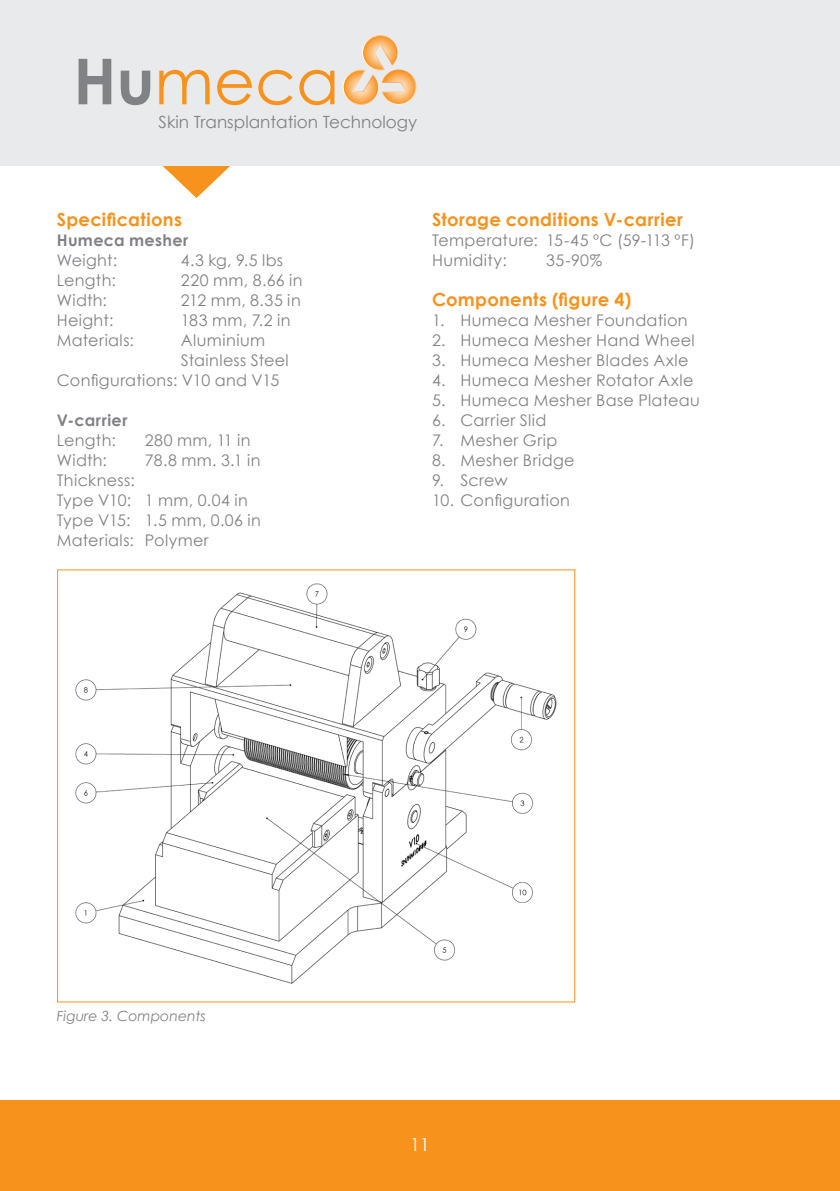
<style>
.page{position:relative;width:840px;height:1191px;background:#fff}
.page>*{position:absolute;margin:0;border:0;box-sizing:border-box;transform-origin:0 0}
.t1{font:63.2px "Century Gothic";color:#f7931d}
.t2{font:35.2px "Century Gothic";color:#f58e23}
.t3{font:700 18px "Century Gothic";letter-spacing:.015em;color:#f7931d}
.t4{font:18px "Century Gothic";color:#fff}
.t5{font:16.8px "Century Gothic";color:#808285}
.t6{font:16px "Century Gothic";letter-spacing:.02em;color:#808285}
.t7{font:700 16px "Century Gothic";letter-spacing:.02em;color:#808285}
.t8{font:italic 14px "Century Gothic";color:#808285}
.s1{font-weight:700;color:#808285}
.s2{font-weight:700;color:#919398}
</style>
<div class="page">
<svg style="left:163px;top:166px;width:67px;height:32px"></svg>
<div style="left:0;top:0;width:839px;height:166px;background:#e9eaeb"></div>
<svg style="left:343px;top:35px;width:73px;height:70px"></svg>
<div style="left:0;top:1100px;width:839px;height:91px;background:#f7931d"></div>
<img style="left:75px;top:583px;width:482px;height:401px">
<p class="t1" style="left:73px;top:43px;width:267px"><span class="s1">Hu</span>meca</p>
<p class="t2" style="left:70px;top:80px;width:149px"><span class="s2">Hu</span>meca</p>
<p class="t5" style="left:158px;top:112px;width:260px">Skin Transplantation Technology</p>
<p class="t3" style="left:57px;top:206px;width:127px">Specifications</p>
<p class="t7" style="left:57px;top:228px;width:133px">Humeca mesher</p>
<p class="t6" style="left:57px;top:249px;width:62px">Weight:</p>
<p class="t6" style="left:181px;top:249px;width:104px">4.3 kg, 9.5 lbs</p>
<p class="t6" style="left:57px;top:269px;width:60px">Length:</p>
<p class="t6" style="left:181px;top:269px;width:123px">220 mm, 8.66 in</p>
<p class="t6" style="left:57px;top:289px;width:52px">Width:</p>
<p class="t6" style="left:181px;top:289px;width:121px">212 mm, 8.35 in</p>
<p class="t6" style="left:57px;top:309px;width:58px">Height:</p>
<p class="t6" style="left:181px;top:309px;width:111px">183 mm, 7.2 in</p>
<p class="t6" style="left:57px;top:329px;width:79px">Materials:</p>
<p class="t6" style="left:181px;top:329px;width:86px">Aluminium</p>
<p class="t6" style="left:181px;top:349px;width:109px">Stainless Steel</p>
<p class="t6" style="left:57px;top:369px;width:224px">Configurations: V10 and V15</p>
<p class="t7" style="left:57px;top:408px;width:72px">V-carrier</p>
<p class="t6" style="left:57px;top:429px;width:60px">Length:</p>
<p class="t6" style="left:145px;top:429px;width:107px">280 mm, 11 in</p>
<p class="t6" style="left:57px;top:449px;width:52px">Width:</p>
<p class="t6" style="left:145px;top:449px;width:117px">78.8 mm. 3.1 in</p>
<p class="t6" style="left:57px;top:469px;width:80px">Thickness:</p>
<p class="t6" style="left:57px;top:489px;width:192px">Type V10: 1 mm, 0.04 in</p>
<p class="t6" style="left:57px;top:509px;width:205px">Type V15: 1.5 mm, 0.06 in</p>
<p class="t6" style="left:57px;top:529px;width:153px">Materials: Polymer</p>
<p class="t3" style="left:432px;top:206px;width:252px">Storage conditions V-carrier</p>
<p class="t6" style="left:432px;top:229px;width:264px">Temperature: 15-45 ºC (59-113 ºF)</p>
<p class="t6" style="left:432px;top:249px;width:76px">Humidity:</p>
<p class="t6" style="left:546px;top:249px;width:57px">35-90%</p>
<p class="t3" style="left:432px;top:286px;width:201px">Components (figure 4)</p>
<p class="t6" style="left:432px;top:309px;width:257px">1. Humeca Mesher Foundation</p>
<p class="t6" style="left:432px;top:329px;width:264px">2. Humeca Mesher Hand Wheel</p>
<p class="t6" style="left:432px;top:349px;width:258px">3. Humeca Mesher Blades Axle</p>
<p class="t6" style="left:432px;top:369px;width:263px">4. Humeca Mesher Rotator Axle</p>
<p class="t6" style="left:432px;top:389px;width:269px">5. Humeca Mesher Base Plateau</p>
<p class="t6" style="left:432px;top:409px;width:116px">6. Carrier Slid</p>
<p class="t6" style="left:432px;top:429px;width:127px">7. Mesher Grip</p>
<p class="t6" style="left:432px;top:449px;width:144px">8. Mesher Bridge</p>
<p class="t6" style="left:432px;top:469px;width:77px">9. Screw</p>
<p class="t6" style="left:432px;top:489px;width:139px">10. Configuration</p>
<p class="t8" style="left:57px;top:1006px;width:150px">Figure 3. Components</p>
<p class="t4" style="left:410px;top:1131px;width:21px">11</p>
</div>
